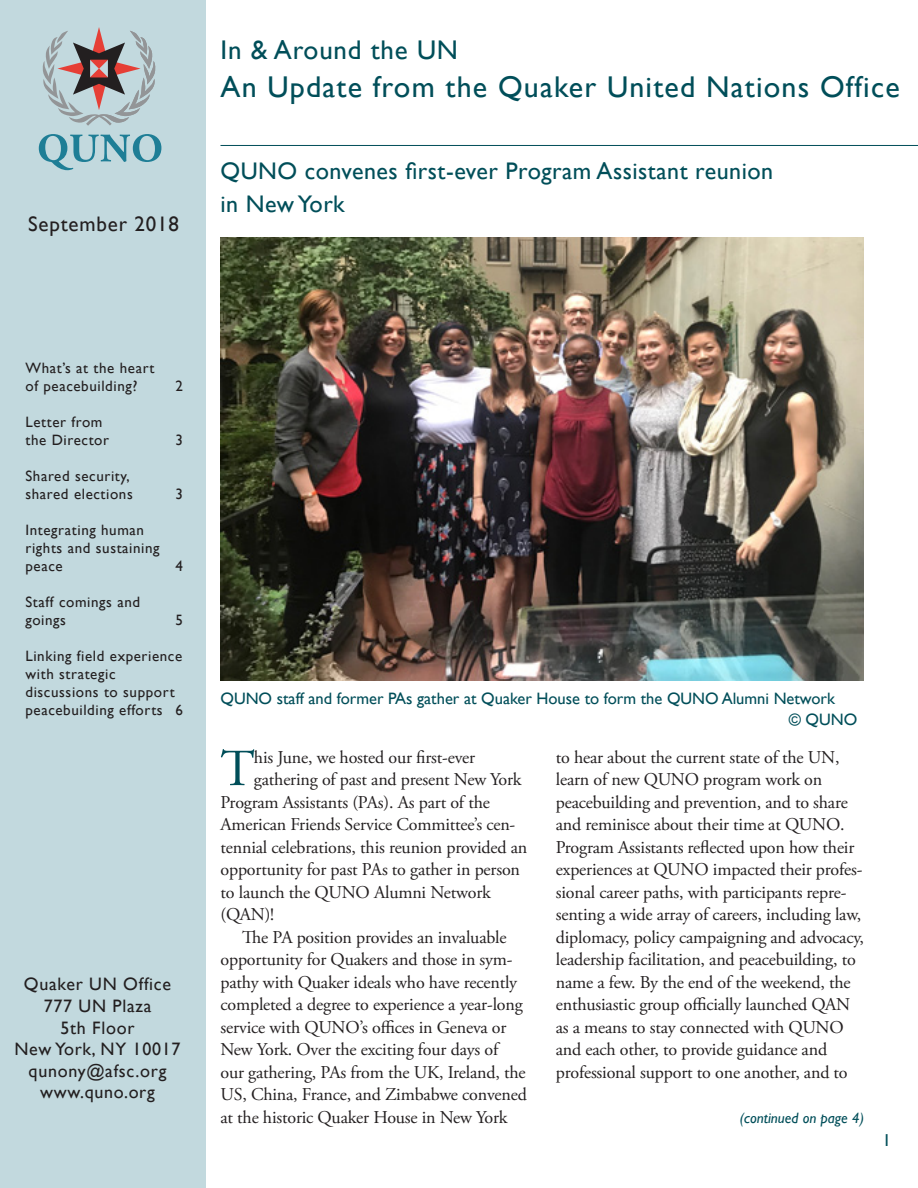
<style>
.page{position:relative;width:918px;height:1188px;background:#fff}
.page>*{position:absolute;margin:0;border:0;box-sizing:border-box;transform-origin:0 0}
.Drop_cap_para{font:51.9px "Adobe Garamond Pro";color:#004e59}
.t1{font:30px "Gill Sans";letter-spacing:.04em;color:#004e59}
.Photo_caption{font:27px "Gill Sans";letter-spacing:.03em;color:#004e59}
.Head{font:24px/33px "Gill Sans";letter-spacing:.02em;color:#004e59}
.t2{font:21px "Gill Sans";letter-spacing:.04em;color:#231f20}
.Para_normal{font:18px/22.5px "Adobe Garamond Pro";letter-spacing:-.01em;color:#231f20}
.Drop_cap_para-2{font:18px "Adobe Garamond Pro";letter-spacing:-.01em;color:#231f20}
.t3{font:18px/21.6px "Gill Sans";letter-spacing:.04em;color:#231f20;text-align:center}
.t4{font:17.25px "Gill Sans";color:#004e59}
.Photo_caption-2{font:16.5px "Gill Sans";color:#004e59}
.t5{font:15px/18px "Gill Sans";letter-spacing:.04em;color:#231f20}
.Para_normal-2{font:italic 15px "Gill Sans";color:#004e59}
</style>
<div class="page">
<div style="left:0;top:0;width:206px;height:1188px;background:#c2d9de"></div>
<div style="left:18px;top:27px;width:164px;height:143px;background:#c2d9de"></div>
<svg style="left:42px;top:27px;width:114px;height:99px"></svg>
<svg style="left:39px;top:134px;width:122px;height:36px"></svg>
<hr style="left:220px;top:145px;width:698px;height:1px;background:#004e59">
<img style="left:220px;top:237px;width:644px;height:443px">
<p class="t2" style="left:28px;top:211px;width:153px">September 2018</p>
<p class="Photo_caption" style="left:220px;top:34px;width:239px">In &amp; Around the UN</p>
<p class="t1" style="left:220px;top:69px;width:681px">An Update from the Quaker United Nations Office</p>
<p class="Head" style="left:220px;top:154px;width:554px">QUNO convenes first-ever Program Assistant reunion in New York</p>
<p class="t5" style="left:25px;top:358px;width:131px">What’s at the heart of peacebuilding?</p>
<p class="t5" style="left:25px;top:412px;width:85px">Letter from the Director</p>
<p class="t5" style="left:25px;top:466px;width:109px">Shared security, shared elections</p>
<p class="t5" style="left:25px;top:520px;width:136px">Integrating human rights and sustaining peace</p>
<p class="t5" style="left:175px;top:376px;width:9px">2</p>
<p class="t5" style="left:175px;top:430px;width:9px">3</p>
<p class="t5" style="left:175px;top:484px;width:9px">3</p>
<p class="t5" style="left:175px;top:556px;width:9px">4</p>
<p class="t5" style="left:25px;top:592px;width:116px">Staff comings and goings</p>
<p class="t5" style="left:175px;top:610px;width:9px">5</p>
<p class="t5" style="left:25px;top:646px;width:159px">Linking field experience with strategic discussions to support peacebuilding efforts 6</p>
<p class="t3" style="left:24px;top:973px;width:149px">Quaker UN Office</p>
<p class="t3" style="left:44px;top:995px;width:109px">777 UN Plaza<br>5th Floor</p>
<p class="t3" style="left:15px;top:1038px;width:168px">New York, NY 10017</p>
<p class="t3" style="left:29px;top:1060px;width:139px">qunony@afsc.org</p>
<p class="t3" style="left:40px;top:1081px;width:116px">www.quno.org</p>
<p class="Photo_caption-2" style="left:220px;top:688px;width:616px">QUNO staff and former PAs gather at Quaker House to form the QUNO Alumni Network</p>
<p class="Photo_caption-2" style="left:789px;top:709px;width:70px">© QUNO</p>
<p class="Drop_cap_para" style="left:220px;top:737px;width:36px">T</p>
<p class="Drop_cap_para-2" style="left:254px;top:746px;width:223px">his June, we hosted our first-ever</p>
<p class="Drop_cap_para-2" style="left:254px;top:769px;width:269px">gathering of past and present New York</p>
<p class="Drop_cap_para-2" style="left:220px;top:791px;width:271px">Program Assistants (PAs). As part of the</p>
<p class="Drop_cap_para-2" style="left:220px;top:814px;width:296px">American Friends Service Committee’s cen-</p>
<p class="Drop_cap_para-2" style="left:220px;top:836px;width:308px">tennial celebrations, this reunion provided an</p>
<p class="Drop_cap_para-2" style="left:220px;top:859px;width:301px">opportunity for past PAs to gather in person</p>
<p class="Drop_cap_para-2" style="left:220px;top:881px;width:272px">to launch the QUNO Alumni Network</p>
<p class="Drop_cap_para-2" style="left:220px;top:904px;width:55px">(QAN)!</p>
<p class="Para_normal" style="left:220px;top:926px;width:308px;text-indent:22px">The PA position provides an invaluable opportunity for Quakers and those in sym&shy;pathy with Quaker ideals who have recently completed a degree to experience a year-long service with QUNO’s offices in Geneva or New York. Over the exciting four days of<br>our gathering, PAs from the UK, Ireland, the US, China, France, and Zimbabwe convened at the historic Quaker House in New York</p>
<p class="Para_normal" style="left:556px;top:746px;width:310px">to hear about the current state of the UN, learn of new QUNO program work on peacebuilding and prevention, and to share and reminisce about their time at QUNO.<br>Program Assistants reflected upon how their experiences at QUNO impacted their profes&shy;sional career paths, with participants repre&shy;senting a wide array of careers, including law, diplomacy, policy campaigning and advocacy, leadership facilitation, and peacebuilding, to name a few. By the end of the weekend, the enthusiastic group officially launched QAN as a means to stay connected with QUNO and each other, to provide guidance and professional support to one another, and to</p>
<p class="Para_normal-2" style="left:740px;top:1109px;width:126px">(continued on page 4)</p>
<p class="t4" style="left:883px;top:1130px;width:10px">1</p>
</div>
